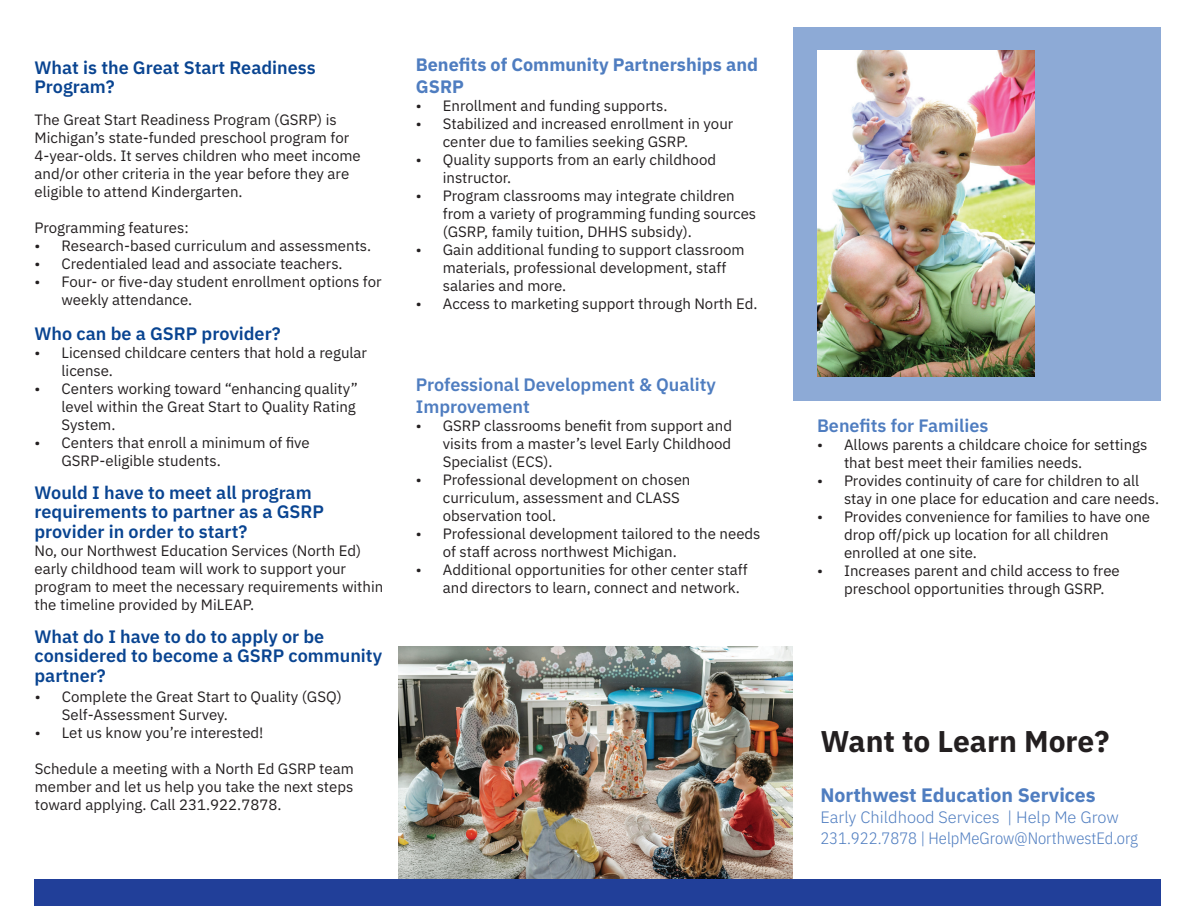
<style>
.page{position:relative;width:1188px;height:918px;background:#fff}
.page>*{position:absolute;margin:0;border:0;box-sizing:border-box;transform-origin:0 0}
.t1{font:700 30px "IBM Plex Sans";color:#231f20}
.t2{font:700 19.5px "IBM Plex Sans";color:#4f7dc0}
.t3{font:600 18px/19.5px "IBM Plex Sans";color:#094491}
.t4{font:600 18px/21.6px "IBM Plex Sans";color:#4f7dc0}
.t5{font:700 18px/21.6px "IBM Plex Sans";color:#4f7dc0}
.t6{font:300 16.5px/21px "IBM Plex Sans Cond";color:#4f7dc0}
.t7{font:15px/18px "IBM Plex Sans";color:#231f20}
.s1{font-family:"IBM Plex Sans"}
</style>
<div class="page">
<div style="left:793px;top:27px;width:368px;height:373px;background:#8daad6"></div>
<img style="left:398px;top:647px;width:395px;height:232px">
<div style="left:35px;top:879px;width:1126px;height:27px;background:#213f99"></div>
<img style="left:817px;top:50px;width:217px;height:326px">
<h2 class="t3" style="left:35px;top:56px;width:283px">What is the Great Start Readiness<br>Program?</h2>
<p class="t7" style="left:35px;top:109px;width:328px">The Great Start Readiness Program (GSRP) is Michigan’s state-funded preschool program for 4-year-olds. It serves children who meet income and/or other criteria in the year before they are eligible to attend Kindergarten.</p>
<p class="t7" style="left:35px;top:217px;width:156px">Programming features:</p>
<p class="t7" style="left:35px;top:235px;width:338px">• Research-based curriculum and assessments.</p>
<p class="t7" style="left:35px;top:253px;width:310px">• Credentialed lead and associate teachers.</p>
<p class="t7" style="left:62px;top:271px;width:322px;text-indent:-27px">• Four- or five-day student enrollment options for weekly attendance.</p>
<h2 class="t3" style="left:35px;top:322px;width:248px">Who can be a GSRP provider?</h2>
<p class="t7" style="left:62px;top:342px;width:307px;text-indent:-27px">• Licensed childcare centers that hold a regular license.</p>
<p class="t7" style="left:62px;top:378px;width:298px;text-indent:-27px">• Centers working toward “enhancing quality” level within the Great Start to Quality Rating<br>System.</p>
<p class="t7" style="left:62px;top:432px;width:250px;text-indent:-27px">• Centers that enroll a minimum of five<br>GSRP-eligible students.</p>
<h2 class="t3" style="left:35px;top:481px;width:291px">Would I have to meet all program requirements to partner as a GSRP provider in order to start?</h2>
<p class="t7" style="left:35px;top:540px;width:350px">No, our Northwest Education Services (North Ed) early childhood team will work to support your program to meet the necessary requirements within the timeline provided by MiLEAP.</p>
<h2 class="t3" style="left:35px;top:625px;width:349px">What do I have to do to apply or be considered to become a GSRP community partner?</h2>
<p class="t7" style="left:62px;top:686px;width:281px;text-indent:-27px">• Complete the Great Start to Quality (GSQ)<br>Self-Assessment Survey.</p>
<p class="t7" style="left:35px;top:722px;width:230px">• Let us know you’re interested!</p>
<p class="t7" style="left:35px;top:758px;width:320px;text-align:justify">Schedule a meeting with a North Ed GSRP team member and let us help you take the next steps toward applying. Call 231.922.7878.</p>
<h3 class="t5" style="left:416px;top:52px;width:344px">Benefits of Community Partnerships and<br>GSRP</h3>
<p class="t7" style="left:416px;top:95px;width:253px">• Enrollment and funding supports.</p>
<p class="t7" style="left:443px;top:113px;width:292px;text-indent:-27px">• Stabilized and increased enrollment in your center due to families seeking GSRP.</p>
<p class="t7" style="left:443px;top:149px;width:275px;text-indent:-27px">• Quality supports from an early childhood instructor.</p>
<p class="t7" style="left:443px;top:185px;width:315px;text-indent:-27px">• Program classrooms may integrate children from a variety of programming funding sources (GSRP, family tuition, DHHS subsidy).</p>
<p class="t7" style="left:443px;top:239px;width:303px;text-indent:-27px">• Gain additional funding to support classroom materials, professional development, staff salaries and more.</p>
<p class="t7" style="left:416px;top:293px;width:343px">• Access to marketing support through North Ed.</p>
<h2 class="t4" style="left:416px;top:373px;width:302px">Professional Development &amp; Quality<br>Improvement</h2>
<p class="t7" style="left:443px;top:415px;width:291px;text-align:justify;text-indent:-27px">• GSRP classrooms benefit from support and visits from a master’s level Early Childhood Specialist (ECS).</p>
<p class="t7" style="left:443px;top:469px;width:249px;text-indent:-27px">• Professional development on chosen curriculum, assessment and CLASS observation tool.</p>
<p class="t7" style="left:443px;top:523px;width:319px;text-indent:-27px">• Professional development tailored to the needs of staff across northwest Michigan.</p>
<p class="t7" style="left:443px;top:559px;width:306px;text-indent:-27px">• Additional opportunities for other center staff and directors to learn, connect and network.</p>
<h2 class="t4" style="left:817px;top:414px;width:173px">Benefits for Families</h2>
<p class="t7" style="left:844px;top:435px;width:305px;text-indent:-27px">• Allows parents a childcare choice for settings that best meet their families needs.</p>
<p class="t7" style="left:844px;top:471px;width:317px;text-indent:-27px">• Provides continuity of care for children to all stay in one place for education and care needs.</p>
<p class="t7" style="left:844px;top:507px;width:308px;text-indent:-27px">• Provides convenience for families to have one drop off/pick up location for all children enrolled at one site.</p>
<p class="t7" style="left:844px;top:561px;width:277px;text-indent:-27px">• Increases parent and child access to free preschool opportunities through GSRP.</p>
<h2 class="t1" style="left:820px;top:718px;width:291px">Want to Learn More?</h2>
<p class="t2" style="left:820px;top:779px;width:277px">Northwest Education Services</p>
<p class="t6" style="left:820px;top:805px;width:319px"><span class="s1">Early Childhood Services | Help Me Grow<br></span>231.922.7878 | HelpMeGrow@NorthwestEd.org</p>
</div>
